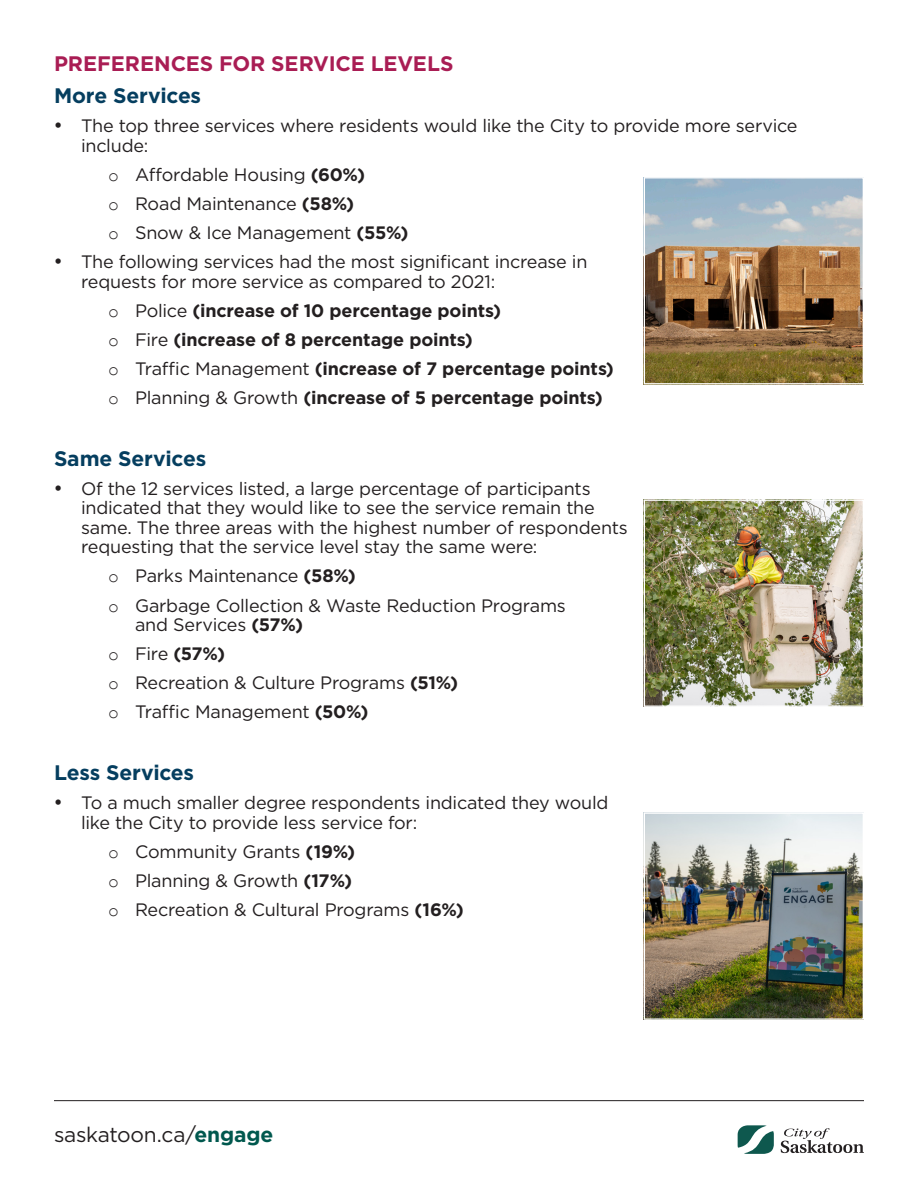
<style>
.page{position:relative;width:918px;height:1188px;background:#fff}
.page>*{position:absolute;margin:0;border:0;box-sizing:border-box;transform-origin:0 0}
.t1{font:700 21px "Gotham";letter-spacing:-.01em;color:#053e5f}
.List_Paragraph{font:700 21px "Gotham";letter-spacing:-.005em;color:#a91d54}
.t2{font:21px "Gotham";letter-spacing:-.015em;color:#231f20}
.t3{font:18px/19.5px "Gotham";letter-spacing:-.015em;color:#231f20}
.t4{font:700 18px "Gotham";letter-spacing:-.005em;color:#231f20}
.s1{font-family:"Courier New"}
.s2{font-weight:700}
.s3{font-family:"Courier New";font-weight:400}
.s4{font-weight:400}
.s5{font-weight:700;color:#00584e}
</style>
<div class="page">
<svg style="left:738px;top:1125px;width:36px;height:29px"></svg>
<svg style="left:781px;top:1128px;width:83px;height:25px"></svg>
<hr style="left:54px;top:1100px;width:810px;height:1px;background:#231f20">
<img style="left:646px;top:179px;width:216px;height:203px">
<div style="left:644px;top:177px;width:220px;height:207px;border:1px solid #fff"></div>
<img style="left:646px;top:502px;width:216px;height:203px">
<div style="left:644px;top:500px;width:220px;height:207px;border:1px solid #fff"></div>
<img style="left:646px;top:814px;width:216px;height:204px">
<div style="left:644px;top:812px;width:220px;height:208px;border:1px solid #fff"></div>
<p class="List_Paragraph" style="left:54px;top:49px;width:401px">PREFERENCES FOR SERVICE LEVELS</p>
<p class="t1" style="left:54px;top:82px;width:149px">More Services</p>
<p class="t3" style="left:81px;top:116px;width:718px;text-indent:-27px">• The top three services where residents would like the City to provide more service include:</p>
<p class="t3" style="left:108px;top:164px;width:259px"><span class="s1">o</span> Affordable Housing <span class="s2">(60%)</span></p>
<p class="t3" style="left:108px;top:194px;width:248px"><span class="s1">o</span> Road Maintenance <span class="s2">(58%)</span></p>
<p class="t3" style="left:108px;top:223px;width:302px"><span class="s1">o</span> Snow &amp; Ice Management <span class="s2">(55%)</span></p>
<p class="t3" style="left:81px;top:252px;width:508px;text-indent:-27px">• The following services had the most significant increase in requests for more service as compared to 2021:</p>
<p class="t4" style="left:108px;top:299px;width:395px"><span class="s3">o</span> <span class="s4">Police</span> (increase of 10 percentage points)</p>
<p class="t4" style="left:108px;top:328px;width:366px"><span class="s3">o</span> <span class="s4">Fire</span> (increase of 8 percentage points)</p>
<p class="t4" style="left:108px;top:357px;width:508px"><span class="s3">o</span> <span class="s4">Traffic Management</span> (increase of 7 percentage points)</p>
<p class="t4" style="left:108px;top:386px;width:496px"><span class="s3">o</span> <span class="s4">Planning &amp; Growth</span> (increase of 5 percentage points)</p>
<p class="t1" style="left:54px;top:445px;width:154px">Same Services</p>
<p class="t3" style="left:81px;top:479px;width:548px;text-indent:-27px">• Of the 12 services listed, a large percentage of participants indicated that they would like to see the service remain the same. The three areas with the highest number of respondents requesting that the service level stay the same were:</p>
<p class="t3" style="left:108px;top:566px;width:249px"><span class="s1">o</span> Parks Maintenance <span class="s2">(58%)</span></p>
<p class="t3" style="left:135px;top:595px;width:432px;text-indent:-27px"><span class="s1">o</span> Garbage Collection &amp; Waste Reduction Programs and Services <span class="s2">(57%)</span></p>
<p class="t4" style="left:108px;top:642px;width:119px"><span class="s3">o</span> <span class="s4">Fire</span> (57%)</p>
<p class="t3" style="left:108px;top:673px;width:352px"><span class="s1">o</span> Recreation &amp; Culture Programs <span class="s2">(51%)</span></p>
<p class="t3" style="left:108px;top:702px;width:262px"><span class="s1">o</span> Traffic Management <span class="s2">(50%)</span></p>
<p class="t1" style="left:54px;top:759px;width:142px">Less Services</p>
<p class="t3" style="left:81px;top:793px;width:529px;text-indent:-27px">• To a much smaller degree respondents indicated they would like the City to provide less service for:</p>
<p class="t3" style="left:108px;top:841px;width:249px"><span class="s1">o</span> Community Grants <span class="s2">(19%)</span></p>
<p class="t3" style="left:108px;top:870px;width:246px"><span class="s1">o</span> Planning &amp; Growth <span class="s2">(17%)</span></p>
<p class="t3" style="left:108px;top:899px;width:357px"><span class="s1">o</span> Recreation &amp; Cultural Programs <span class="s2">(16%)</span></p>
<p class="t2" style="left:54px;top:1121px;width:221px">saskatoon.ca/<span class="s5">engage</span></p>
</div>
